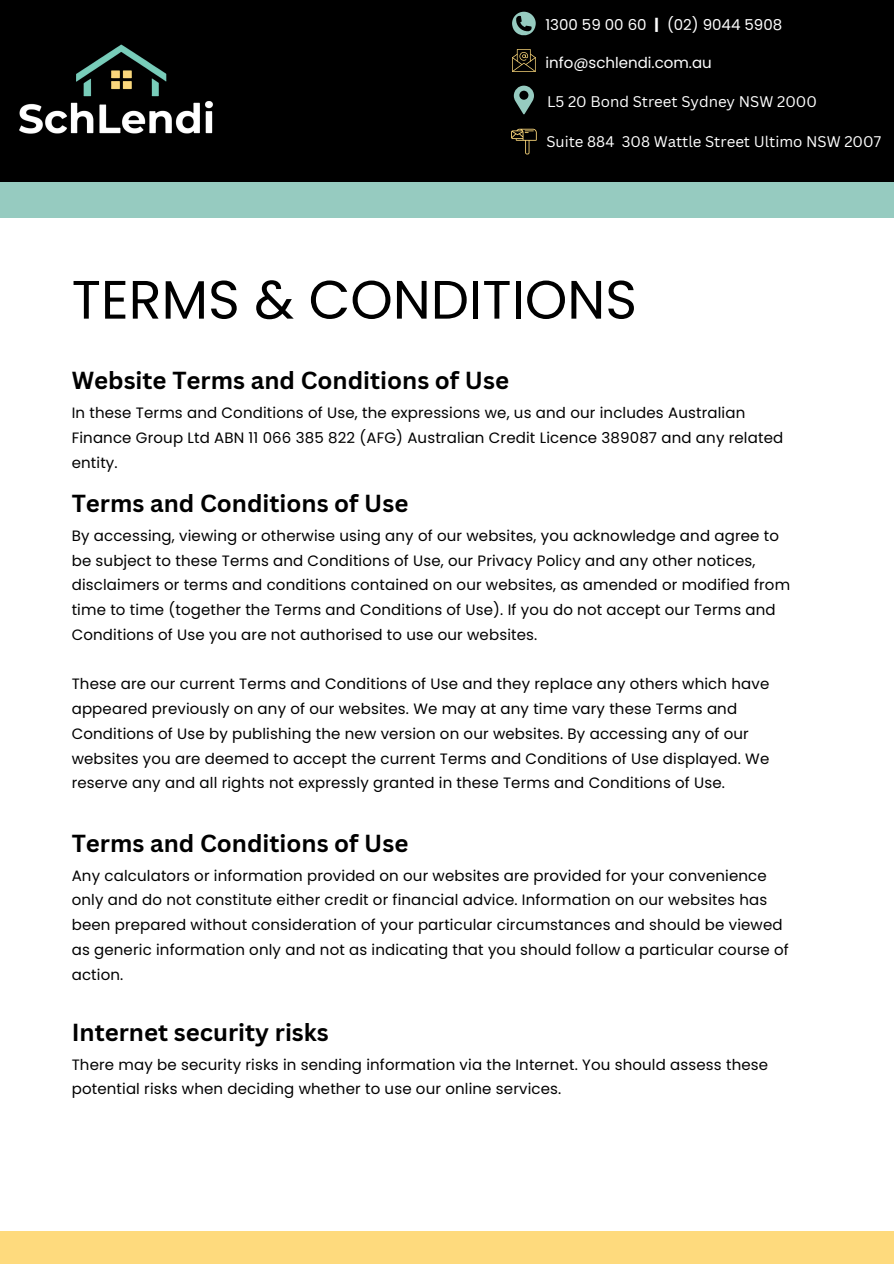
<style>
.page{position:relative;width:894px;height:1264px;background:#fff}
.page>*{position:absolute;margin:0;border:0;box-sizing:border-box;transform-origin:0 0}
.t1{font:54px "Poppins";color:#000}
.t2{font:700 24px "Canva Sans";color:#000}
.t3{font:15px/24.8px "Poppins";letter-spacing:.01em;color:#000}
.t4{font:15px "Canva Sans";color:#fff}
.t5{font:15px "Poppins";color:#fff}
.s1{font-weight:700}
</style>
<div class="page">
<div style="left:0;top:0;width:893px;height:182px;background:#000"></div>
<div style="left:0;top:1231px;width:893px;height:32px;background:#feda7d"></div>
<div style="left:0;top:182px;width:893px;height:36px;background:#96cbc0"></div>
<svg style="left:512px;top:12px;width:23px;height:24px"></svg>
<svg style="left:512px;top:49px;width:23px;height:23px"></svg>
<svg style="left:513px;top:86px;width:21px;height:29px"></svg>
<svg style="left:511px;top:129px;width:25px;height:25px"></svg>
<img style="left:19px;top:44px;width:194px;height:90px">
<p class="t5" style="left:545px;top:14px;width:238px">1300 59 00 60 <span class="s1">|</span> (02) 9044 5908</p>
<p class="t5" style="left:545px;top:52px;width:168px">info@schlendi.com.au</p>
<p class="t4" style="left:547px;top:90px;width:271px">L5 20 Bond Street Sydney NSW 2000</p>
<p class="t4" style="left:546px;top:131px;width:336px">Suite 884 308 Wattle Street Ultimo NSW 2007</p>
<p class="t1" style="left:72px;top:262px;width:566px">TERMS &amp; CONDITIONS</p>
<p class="t2" style="left:72px;top:364px;width:439px">Website Terms and Conditions of Use</p>
<p class="t3" style="left:72px;top:400px;width:713px">In these Terms and Conditions of Use, the expressions we, us and our includes Australian<br>Finance Group Ltd ABN 11 066 385 822 (AFG) Australian Credit Licence 389087 and any related entity.</p>
<p class="t2" style="left:72px;top:486px;width:338px">Terms and Conditions of Use</p>
<h1 class="t3" style="left:72px;top:523px;width:719px">By accessing, viewing or otherwise using any of our websites, you acknowledge and agree to be subject to these Terms and Conditions of Use, our Privacy Policy and any other notices, disclaimers or terms and conditions contained on our websites, as amended or modified from time to time (together the Terms and Conditions of Use). If you do not accept our Terms and Conditions of Use you are not authorised to use our websites.</h1>
<h2 class="t3" style="left:72px;top:671px;width:699px">These are our current Terms and Conditions of Use and they replace any others which have appeared previously on any of our websites. We may at any time vary these Terms and Conditions of Use by publishing the new version on our websites. By accessing any of our websites you are deemed to accept the current Terms and Conditions of Use displayed. We reserve any and all rights not expressly granted in these Terms and Conditions of Use.</h2>
<p class="t2" style="left:72px;top:826px;width:338px">Terms and Conditions of Use</p>
<h2 class="t3" style="left:72px;top:862px;width:718px">Any calculators or information provided on our websites are provided for your convenience only and do not constitute either credit or financial advice. Information on our websites has been prepared without consideration of your particular circumstances and should be viewed as generic information only and not as indicating that you should follow a particular course of action.</h2>
<p class="t2" style="left:72px;top:1015px;width:258px">Internet security risks</p>
<p class="t3" style="left:72px;top:1051px;width:697px">There may be security risks in sending information via the Internet. You should assess these potential risks when deciding whether to use our online services.</p>
</div>
